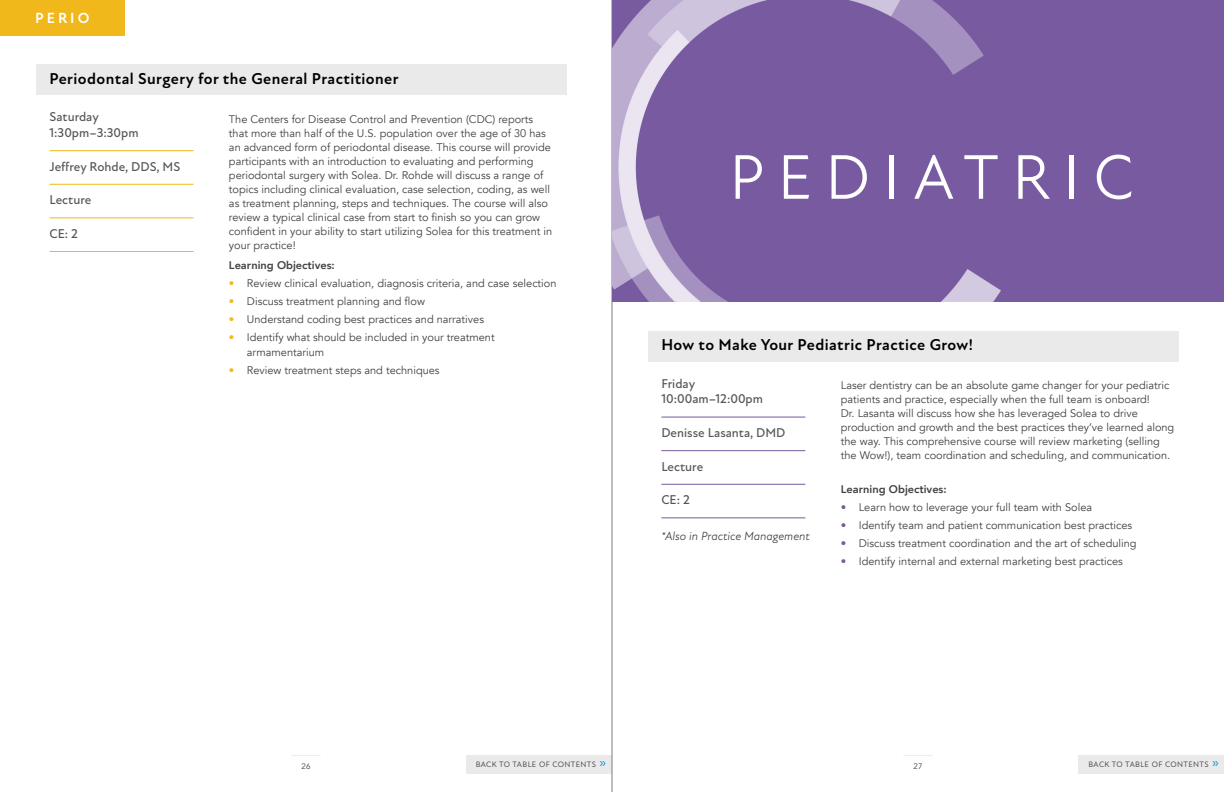
<style>
.page{position:relative;width:1224px;height:792px;background:#fff}
.page>*{position:absolute;margin:0;border:0;box-sizing:border-box;transform-origin:0 0}
.t1{font:64px "New Atten";letter-spacing:.2em;color:#fff}
.t2{font:700 16px "New Atten";letter-spacing:.025em;color:#000}
.t3{font:700 15px "New Atten";letter-spacing:.2em;color:#fff}
.t4{font:500 13px/15.6px "New Atten";color:#565659}
.t5{font:italic 12px "New Atten";color:#414042}
.t6{font:11px/14px "Avenir";color:#414042}
.t7{font:800 11px "Avenir";color:#414042}
.t8{font:8px "New Atten";letter-spacing:.05em;color:#414042}
.t9{font:8px "Avenir";color:#414042}
.s1{color:#f1b81b}
.s2{color:#785aa0}
.s3{font-size:14px;color:#009ddc}
</style>
<div class="page">
<hr style="left:291px;top:755px;width:30px;height:1px;background:#ebeaea">
<div style="left:1079px;top:755px;width:145px;height:19px;background:#ebeaea"></div>
<div style="left:466px;top:755px;width:145px;height:19px;background:#ebeaea"></div>
<hr style="left:903px;top:755px;width:30px;height:1px;background:#ebeaea">
<hr style="left:612px;top:0;width:1px;height:792px;background:#7b7c7f">
<div style="left:0;top:0;width:125px;height:36px;background:#f1b81b"></div>
<div style="left:36px;top:65px;width:531px;height:30px;background:#ebeaea"></div>
<hr style="left:50px;top:150px;width:144px;height:1px;background:#f1b81b">
<hr style="left:50px;top:184px;width:144px;height:1px;background:#f1b81b">
<hr style="left:50px;top:218px;width:144px;height:1px;background:#f1b81b">
<hr style="left:50px;top:251px;width:144px;height:1px;background:#f1b81b">
<div style="left:612px;top:0;width:612px;height:302px;background:#785aa0"></div>
<img style="left:612px;top:0;width:388px;height:302px">
<div style="left:648px;top:331px;width:531px;height:31px;background:#ebeaea"></div>
<hr style="left:661px;top:417px;width:144px;height:1px;background:#785aa0">
<hr style="left:661px;top:450px;width:144px;height:1px;background:#785aa0">
<hr style="left:661px;top:484px;width:144px;height:1px;background:#785aa0">
<hr style="left:661px;top:518px;width:144px;height:1px;background:#785aa0">
<h3 class="t3" style="left:35px;top:9px;width:56px">PERIO</h3>
<h2 class="t2" style="left:50px;top:69px;width:351px">Periodontal Surgery for the General Practitioner</h2>
<p class="t4" style="left:50px;top:109px;width:91px">Saturday<br>1:30pm–3:30pm</p>
<p class="t4" style="left:50px;top:159px;width:132px">Jeffrey Rohde, DDS, MS</p>
<p class="t4" style="left:50px;top:192px;width:43px">Lecture</p>
<p class="t4" style="left:50px;top:226px;width:30px">CE: 2</p>
<p class="t6" style="left:229px;top:112px;width:325px">The Centers for Disease Control and Prevention (CDC) reports that more than half of the U.S. population over the age of 30 has an advanced form of periodontal disease. This course will provide participants with an introduction to evaluating and performing periodontal surgery with Solea. Dr. Rohde will discuss a range of topics including clinical evaluation, case selection, coding, as well as treatment planning, steps and techniques. The course will also review a typical clinical case from start to finish so you can grow confident in your ability to start utilizing Solea for this treatment in your practice!</p>
<p class="t7" style="left:229px;top:255px;width:107px">Learning Objectives:</p>
<p class="t6" style="left:229px;top:276px;width:329px"><span class="s1">•</span> Review clinical evaluation, diagnosis criteria, and case selection</p>
<p class="t6" style="left:229px;top:294px;width:198px"><span class="s1">•</span> Discuss treatment planning and flow</p>
<p class="t6" style="left:229px;top:312px;width:257px"><span class="s1">•</span> Understand coding best practices and narratives</p>
<p class="t6" style="left:247px;top:330px;width:249px;line-height:15px;text-indent:-18px"><span class="s1">•</span> Identify what should be included in your treatment armamentarium</p>
<p class="t6" style="left:229px;top:363px;width:212px"><span class="s1">•</span> Review treatment steps and techniques</p>
<h1 class="t1" style="left:729px;top:140px;width:406px">PEDIATRIC</h1>
<h2 class="t2" style="left:661px;top:336px;width:313px">How to Make Your Pediatric Practice Grow!</h2>
<p class="t4" style="left:661px;top:376px;width:103px">Friday<br>10:00am–12:00pm</p>
<p class="t4" style="left:661px;top:425px;width:126px">Denisse Lasanta, DMD</p>
<p class="t4" style="left:661px;top:459px;width:43px">Lecture</p>
<p class="t4" style="left:661px;top:492px;width:30px">CE: 2</p>
<p class="t5" style="left:661px;top:529px;width:150px">*Also in Practice Management</p>
<p class="t6" style="left:841px;top:378px;width:335px">Laser dentistry can be an absolute game changer for your pediatric patients and practice, especially when the full team is onboard!<br>Dr. Lasanta will discuss how she has leveraged Solea to drive production and growth and the best practices they’ve learned along the way. This comprehensive course will review marketing (selling the Wow!), team coordination and scheduling, and communication.</p>
<p class="t7" style="left:841px;top:479px;width:107px">Learning Objectives:</p>
<p class="t6" style="left:841px;top:500px;width:253px"><span class="s2">•</span> Learn how to leverage your full team with Solea</p>
<p class="t6" style="left:841px;top:518px;width:293px"><span class="s2">•</span> Identify team and patient communication best practices</p>
<p class="t6" style="left:841px;top:537px;width:297px"><span class="s2">•</span> Discuss treatment coordination and the art of scheduling</p>
<p class="t6" style="left:841px;top:555px;width:284px"><span class="s2">•</span> Identify internal and external marketing best practices</p>
<p class="t9" style="left:302px;top:761px;width:10px">26</p>
<p class="t8" style="left:476px;top:760px;width:132px">BACK TO TABLE OF CONTENTS <span class="s3">»</span></p>
<p class="t9" style="left:914px;top:761px;width:10px">27</p>
<p class="t8" style="left:1088px;top:760px;width:132px">BACK TO TABLE OF CONTENTS <span class="s3">»</span></p>
</div>
